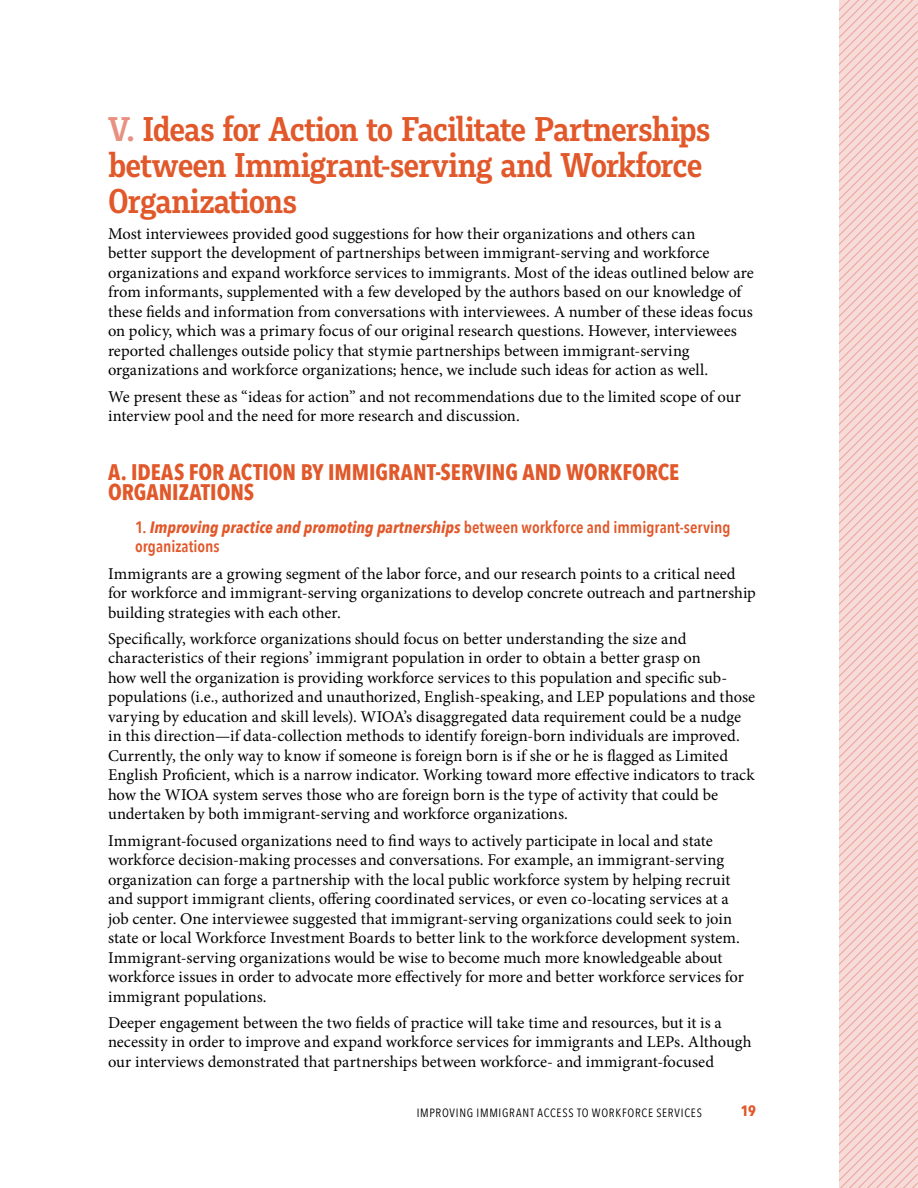
<style>
.page{position:relative;width:918px;height:1188px;background:#fff}
.page>*{position:absolute;margin:0;border:0;box-sizing:border-box;transform-origin:0 0}
.t1{font:600 33px/36px "Muriza";letter-spacing:-.03em;color:#e1582a}
.t2{font:700 22.5px/19.5px "Avenir Next Condensed";color:#e1582a}
.t3{font:16.5px/19.5px "Minion Pro";color:#000}
.t4{font:600 16.5px/19.5px "Avenir Next Condensed";color:#e1582a}
.t5{font:700 15px "Avenir Next Condensed";color:#e1582a}
.t6{font:12px "Avenir Next Condensed";letter-spacing:.06em;color:#000}
.s1{color:#e89182}
.s2{font-weight:700;font-style:italic}
</style>
<div class="page">
<svg style="left:840px;top:0;width:78px;height:1188px;background:#f4d1cd"></svg>
<h1 class="t1" style="left:108px;top:110px;width:604px"><span class="s1">V.</span> Ideas for Action to Facilitate Partnerships between Immigrant-serving and Workforce<br>Organizations</h1>
<p class="t3" style="left:108px;top:224px;width:647px">Most interviewees provided good suggestions for how their organizations and others can<br>better support the development of partnerships between immigrant-serving and workforce organizations and expand workforce services to immigrants. Most of the ideas outlined below are from informants, supplemented with a few developed by the authors based on our knowledge of these fields and information from conversations with interviewees. A number of these ideas focus on policy, which was a primary focus of our original research questions. However, interviewees reported challenges outside policy that stymie partnerships between immigrant-serving organizations and workforce organizations; hence, we include such ideas for action as well.</p>
<p class="t3" style="left:108px;top:387px;width:634px">We present these as “ideas for action” and not recommendations due to the limited scope of our interview pool and the need for more research and discussion.</p>
<h2 class="t2" style="left:108px;top:462px;width:573px">A. IDEAS FOR ACTION BY IMMIGRANT-SERVING AND WORKFORCE<br>ORGANIZATIONS</h2>
<p class="t4" style="left:135px;top:517px;width:597px">1. <span class="s2">Improving practice and promoting partnerships</span> between workforce and immigrant-serving organizations</p>
<p class="t3" style="left:108px;top:564px;width:649px">Immigrants are a growing segment of the labor force, and our research points to a critical need for workforce and immigrant-serving organizations to develop concrete outreach and partnership building strategies with each other.</p>
<p class="t3" style="left:108px;top:629px;width:649px">Specifically, workforce organizations should focus on better understanding the size and characteristics of their regions’ immigrant population in order to obtain a better grasp on<br>how well the organization is providing workforce services to this population and specific sub&shy;populations (i.e., authorized and unauthorized, English-speaking, and LEP populations and those varying by education and skill levels). WIOA’s disaggregated data requirement could be a nudge in this direction—if data-collection methods to identify foreign-born individuals are improved.<br>Currently, the only way to know if someone is foreign born is if she or he is flagged as Limited English Proficient, which is a narrow indicator. Working toward more effective indicators to track how the WIOA system serves those who are foreign born is the type of activity that could be undertaken by both immigrant-serving and workforce organizations.</p>
<p class="t3" style="left:108px;top:831px;width:637px">Immigrant-focused organizations need to find ways to actively participate in local and state workforce decision-making processes and conversations. For example, an immigrant-serving organization can forge a partnership with the local public workforce system by helping recruit and support immigrant clients, offering coordinated services, or even co-locating services at a job center. One interviewee suggested that immigrant-serving organizations could seek to join state or local Workforce Investment Boards to better link to the workforce development system.<br>Immigrant-serving organizations would be wise to become much more knowledgeable about workforce issues in order to advocate more effectively for more and better workforce services for immigrant populations.</p>
<p class="t3" style="left:108px;top:1013px;width:645px">Deeper engagement between the two fields of practice will take time and resources, but it is a necessity in order to improve and expand workforce services for immigrants and LEPs. Although our interviews demonstrated that partnerships between workforce- and immigrant-focused</p>
<p class="t6" style="left:417px;top:1103px;width:287px">IMPROVI NG IMMIGRANT ACCESS TO WORKFORCE SERVICES</p>
<p class="t5" style="left:741px;top:1102px;width:17px">19</p>
</div>
